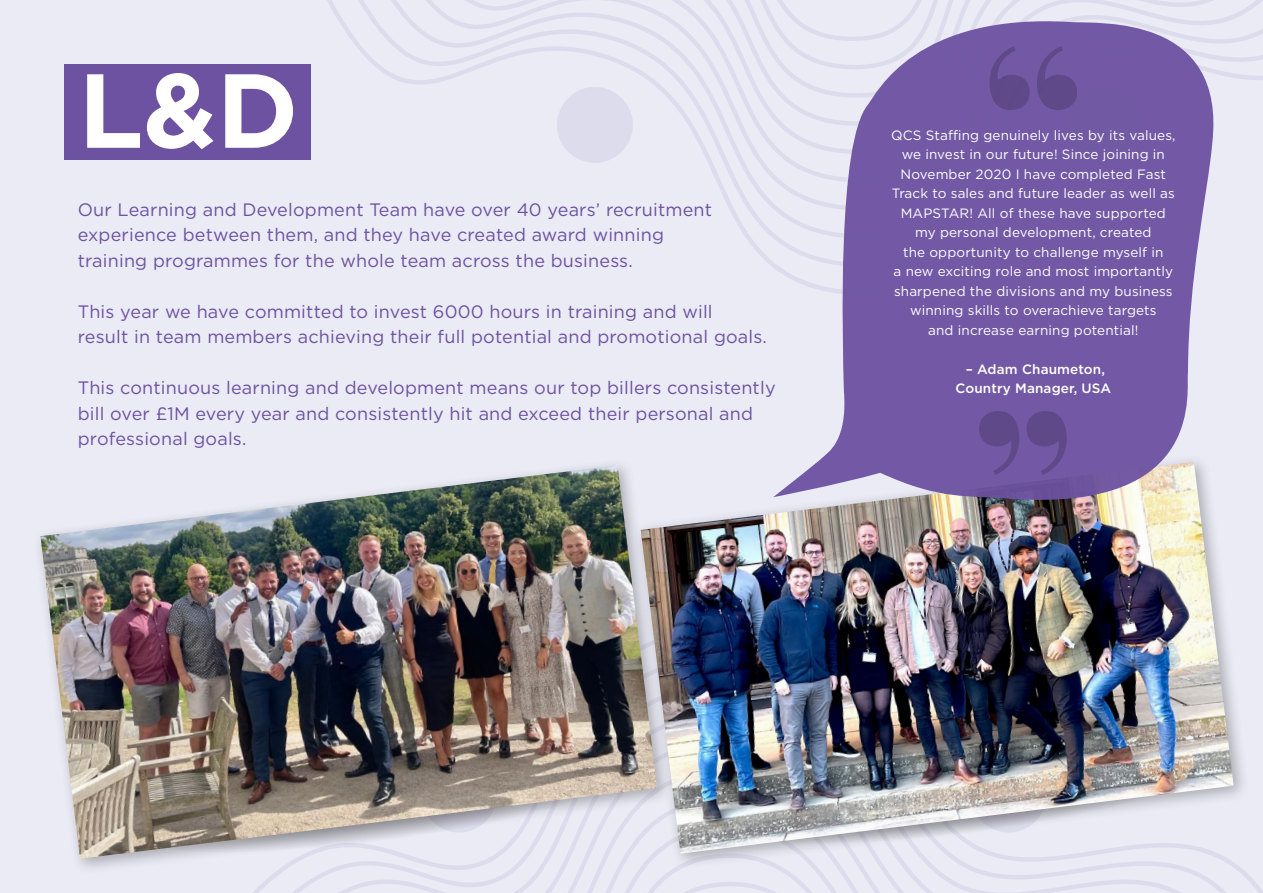
<style>
.page{position:relative;width:1263px;height:893px;background:#eaebf5}
.page>*{position:absolute;margin:0;border:0;box-sizing:border-box;transform-origin:0 0}
.t1{font:700 105px "Gotham";color:#fff}
.t2{font:18px/25.5px "Gotham";letter-spacing:.01em;color:#6d52a1}
.t3{font:13.5px/19.5px "Gotham";letter-spacing:.01em;color:#fff;text-align:center}
.t4{font:500 13.5px/19.5px "Gotham";letter-spacing:.01em;color:#fff;text-align:center}
</style>
<div class="page">
<svg style="left:259px;top:0;width:1004px;height:267px"></svg>
<div style="left:64px;top:64px;width:246px;height:95px;background:#6d52a1"></div>
<svg style="left:253px;top:870px;width:933px;height:23px"></svg>
<div style="left:633px;top:454px;width:617px;height:416px;background:#231f20;opacity:.32"></div>
<img style="left:673px;top:462px;width:560px;height:392px">
<div style="left:33px;top:458px;width:640px;height:417px;background:#231f20;opacity:.32"></div>
<img style="left:40px;top:465px;width:617px;height:394px">
<svg style="left:773px;top:18px;width:447px;height:487px;fill:#7359a5"></svg>
<svg style="left:494px;top:0;width:685px;height:164px"></svg>
<svg style="left:979px;top:411px;width:88px;height:64px;background:#695197"></svg>
<p class="t1" style="left:78px;top:41px;width:222px">L&amp;D</p>
<p class="t2" style="left:78px;top:196px;width:636px">Our Learning and Development Team have over 40 years’ recruitment experience between them, and they have created award winning training programmes for the whole team across the business.</p>
<p class="t2" style="left:78px;top:298px;width:691px">This year we have committed to invest 6000 hours in training and will result in team members achieving their full potential and promotional goals.</p>
<p class="t2" style="left:78px;top:375px;width:699px">This continuous learning and development means our top billers consistently bill over £1M every year and consistently hit and exceed their personal and professional goals.</p>
<p class="t3" style="left:891px;top:125px;width:286px">QCS Staffing genuinely lives by its values, we invest in our future! Since joining in November 2020 I have completed Fast Track to sales and future leader as well as MAPSTAR! All of these have supported my personal development, created<br>the opportunity to challenge myself in<br>a new exciting role and most importantly sharpened the divisions and my business winning skills to overachieve targets<br>and increase earning potential!</p>
<p class="t4" style="left:955px;top:359px;width:157px">– Adam Chaumeton,<br>Country Manager, USA</p>
</div>
